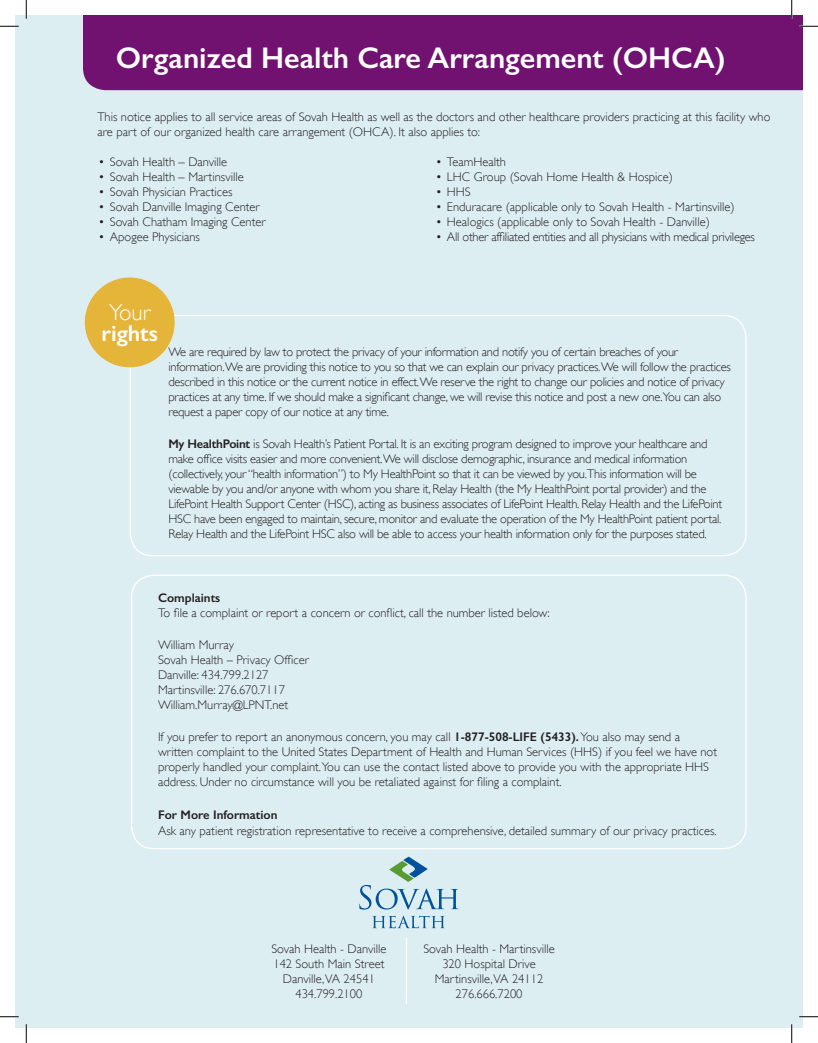
<style>
.page{position:relative;width:818px;height:1043px;background:#fff}
.page>*{position:absolute;margin:0;border:0;box-sizing:border-box;transform-origin:0 0}
.t1{font:600 30px "Gill Sans";color:#fff}
.t2{font:600 22.88px/21.2px "Gill Sans";color:#fff;text-align:center}
.t3{font:300 12.5px/15px "Gill Sans";letter-spacing:-.015em;color:#231f20}
.t4{font:600 12.5px "Gill Sans";color:#231f20}
.s1{font-weight:300}
.s2{font-weight:600}
</style>
<div class="page">
<div style="left:15px;top:15px;width:787px;height:1013px;background:#ddeef3"></div>
<div style="left:130px;top:315px;width:616px;height:241px;border:1px solid #fff;border-radius:22px"></div>
<div style="left:85px;top:277px;width:90px;height:90px;background:#e5b53a;border-radius:50%"></div>
<div style="left:83px;top:15px;width:719px;height:75px;background:#711271"></div>
<svg style="left:359px;top:856px;width:99px;height:53px"></svg>
<svg style="left:372px;top:915px;width:73px;height:13px"></svg>
<hr style="left:406px;top:938px;width:1px;height:66px;background:#fff">
<svg style="left:0;top:25px;width:19px;height:2px"></svg>
<svg style="left:799px;top:25px;width:19px;height:2px"></svg>
<svg style="left:0;top:1016px;width:19px;height:1px"></svg>
<svg style="left:799px;top:1015px;width:19px;height:2px"></svg>
<svg style="left:25px;top:0;width:2px;height:19px"></svg>
<svg style="left:25px;top:1024px;width:2px;height:18px"></svg>
<svg style="left:790px;top:0;width:2px;height:19px"></svg>
<svg style="left:791px;top:1024px;width:1px;height:18px"></svg>
<p class="t1" style="left:116px;top:39px;width:611px">Organized Health Care Arrangement (OHCA)</p>
<p class="t3" style="left:97px;top:109px;width:674px">This notice applies to all service areas of Sovah Health as well as the doctors and other healthcare providers practicing at this facility who are part of our organized health care arrangement (OHCA). It also applies to:</p>
<p class="t3" style="left:99px;top:154px;width:130px">• Sovah Health – Danville</p>
<p class="t3" style="left:99px;top:169px;width:146px">• Sovah Health – Martinsville</p>
<p class="t3" style="left:99px;top:184px;width:135px">• Sovah Physician Practices</p>
<p class="t3" style="left:99px;top:199px;width:162px">• Sovah Danville Imaging Center</p>
<p class="t3" style="left:99px;top:214px;width:168px">• Sovah Chatham Imaging Center</p>
<p class="t3" style="left:99px;top:229px;width:103px">• Apogee Physicians</p>
<p class="t3" style="left:435px;top:154px;width:72px">• TeamHealth</p>
<p class="t3" style="left:435px;top:169px;width:239px">• LHC Group (Sovah Home Health &amp; Hospice)</p>
<p class="t3" style="left:435px;top:184px;width:37px">• HHS</p>
<p class="t3" style="left:435px;top:199px;width:300px">• Enduracare (applicable only to Sovah Health - Martinsville)</p>
<p class="t3" style="left:435px;top:214px;width:275px">• Healogics (applicable only to Sovah Health - Danville)</p>
<p class="t3" style="left:435px;top:229px;width:321px">• All other affiliated entities and all physicians with medical privileges</p>
<p class="t2" style="left:101px;top:301px;width:58px"><span class="s1">Your </span>rights</p>
<p class="t3" style="left:168px;top:344px;width:564px">We are required by law to protect the privacy of your information and notify you of certain breaches of your information.We are providing this notice to you so that we can explain our privacy practices.We will follow the practices described in this notice or the current notice in effect.We reserve the right to change our policies and notice of privacy practices at any time. If we should make a significant change, we will revise this notice and post a new one.You can also request a paper copy of our notice at any time.</p>
<p class="t3" style="left:168px;top:435px;width:555px"><span class="s2">My HealthPoint</span> is Sovah Health’s Patient Portal. It is an exciting program designed to improve your healthcare and make office visits easier and more convenient.We will disclose demographic, insurance and medical information (collectively, your “health information”) to My HealthPoint so that it can be viewed by you.This information will be viewable by you and/or anyone with whom you share it, Relay Health (the My HealthPoint portal provider) and the LifePoint Health Support Center (HSC), acting as business associates of LifePoint Health. Relay Health and the LifePoint HSC have been engaged to maintain, secure, monitor and evaluate the operation of the My HealthPoint patient portal.<br>Relay Health and the LifePoint HSC also will be able to access your health information only for the purposes stated.</p>
<p class="t4" style="left:158px;top:590px;width:64px">Complaints</p>
<p class="t3" style="left:158px;top:605px;width:393px">To file a complaint or report a concern or conflict, call the number listed below:</p>
<p class="t3" style="left:158px;top:637px;width:152px">William Murray<br>Sovah Health – Privacy Officer<br>Danville: 434.799.2127<br>Martinsville: 276.670.7117<br>William.Murray@LPNT.net</p>
<p class="t3" style="left:158px;top:728px;width:560px">If you prefer to report an anonymous concern, you may call <span class="s2">1-877-508-LIFE (5433).</span> You also may send a written complaint to the United States Department of Health and Human Services (HHS) if you feel we have not properly handled your complaint.You can use the contact listed above to provide you with the appropriate HHS address. Under no circumstance will you be retaliated against for filing a complaint.</p>
<p class="t4" style="left:158px;top:807px;width:121px">For More Information</p>
<p class="t3" style="left:158px;top:823px;width:560px">Ask any patient registration representative to receive a comprehensive, detailed summary of our privacy practices.</p>
<p class="t3" style="left:271px;top:940px;width:116px;text-align:center">Sovah Health - Danville<br>142 South Main Street<br>Danville,VA 24541<br>434.799.2100</p>
<p class="t3" style="left:423px;top:940px;width:133px;text-align:center">Sovah Health - Martinsville<br>320 Hospital Drive<br>Martinsville,VA 24112<br>276.666.7200</p>
</div>
